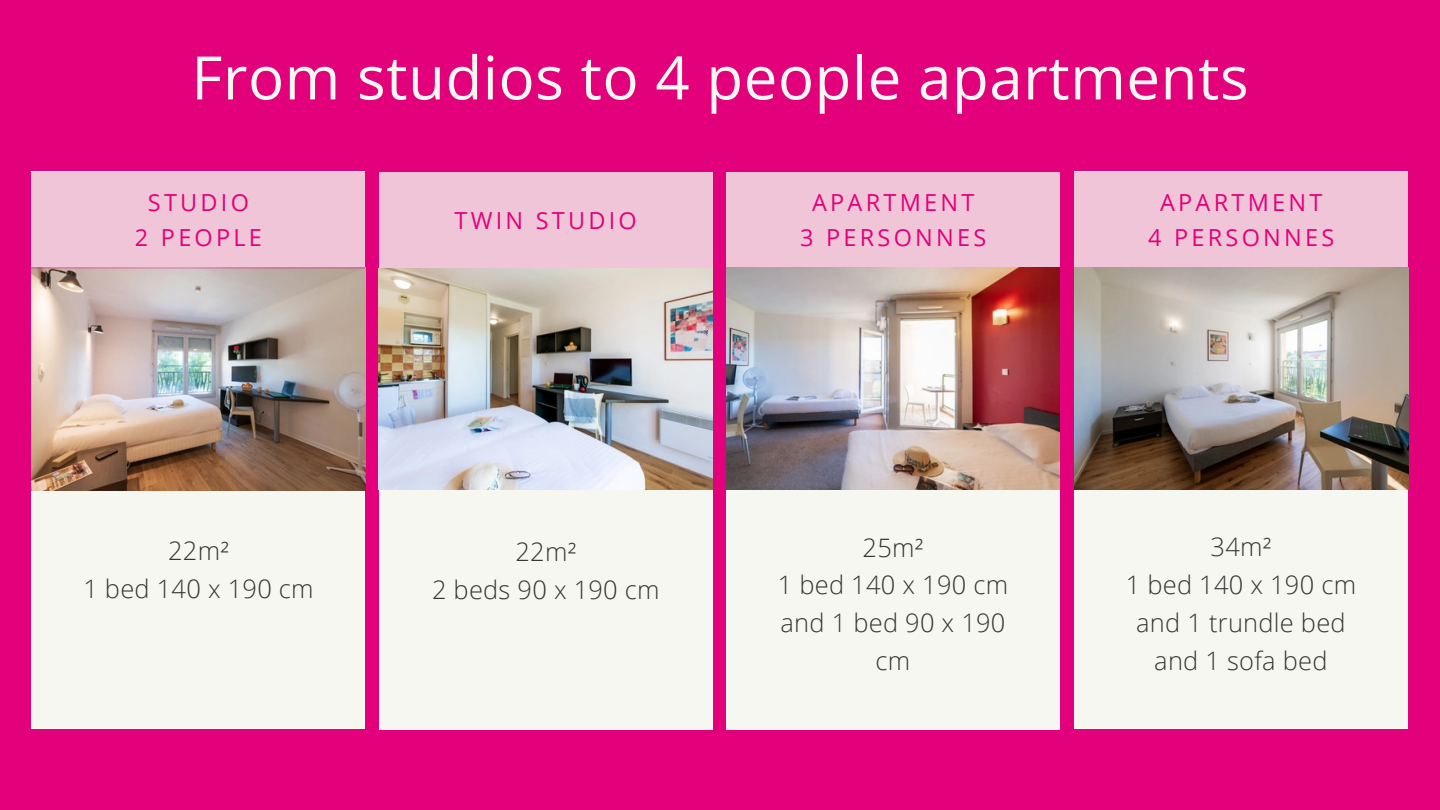
<style>
.page{position:relative;width:1440px;height:810px;background:#e3007b}
.page>*{position:absolute;margin:0;border:0;box-sizing:border-box;transform-origin:0 0}
.t1{font:60px "Open Sans";letter-spacing:.01em;color:#f5f7f0}
.t2{font:300 25.4px/37.8px "Open Sans";letter-spacing:.01em;color:#383536;text-align:center}
.t3{font:23.5px/34.6px "Open Sans";letter-spacing:.14em;color:#e3007b;text-align:center}
</style>
<div class="page">
<div style="left:726px;top:172px;width:334px;height:557px;background:#f5f7f0"></div>
<div style="left:379px;top:172px;width:334px;height:557px;background:#f5f7f0"></div>
<div style="left:32px;top:172px;width:333px;height:557px;background:#f5f7f0"></div>
<img style="left:32px;top:269px;width:333px;height:222px">
<div style="left:32px;top:172px;width:333px;height:97px;background:#f1c5d8"></div>
<div style="left:379px;top:172px;width:334px;height:97px;background:#f1c5d8"></div>
<div style="left:726px;top:172px;width:334px;height:97px;background:#f1c5d8"></div>
<img style="left:727px;top:268px;width:333px;height:221px">
<div style="left:1074px;top:172px;width:334px;height:557px;background:#f5f7f0"></div>
<div style="left:1074px;top:172px;width:334px;height:97px;background:#f1c5d8"></div>
<img style="left:1075px;top:268px;width:333px;height:222px">
<img style="left:379px;top:269px;width:334px;height:220px">
<h1 class="t1" style="left:191px;top:35px;width:1059px">From studios to 4 people apartments</h1>
<h2 class="t3" style="left:135px;top:185px;width:129px">STUDIO<br>2 PEOPLE</h2>
<p class="t2" style="left:168px;top:532px;width:62px">22m²</p>
<h2 class="t2" style="left:83px;top:570px;width:232px">1 bed 140 x 190 cm</h2>
<p class="t3" style="left:455px;top:203px;width:184px">TWIN STUDIO</p>
<p class="t2" style="left:515px;top:532px;width:62px">22m²</p>
<p class="t2" style="left:432px;top:570px;width:229px">2 beds 90 x 190 cm</p>
<p class="t3" style="left:800px;top:185px;width:188px">APARTMENT<br>3 PERSONNES</p>
<p class="t2" style="left:863px;top:528px;width:62px">25m²</p>
<p class="t2" style="left:778px;top:566px;width:232px">1 bed 140 x 190 cm</p>
<h2 class="t2" style="left:781px;top:604px;width:226px">and 1 bed 90 x 190 cm</h2>
<p class="t3" style="left:1148px;top:185px;width:188px">APARTMENT<br>4 PERSONNES</p>
<p class="t2" style="left:1211px;top:527px;width:62px">34m²</p>
<p class="t2" style="left:1126px;top:565px;width:232px">1 bed 140 x 190 cm</p>
<p class="t2" style="left:1136px;top:603px;width:211px">and 1 trundle bed</p>
<p class="t2" style="left:1154px;top:641px;width:175px">and 1 sofa bed</p>
</div>
